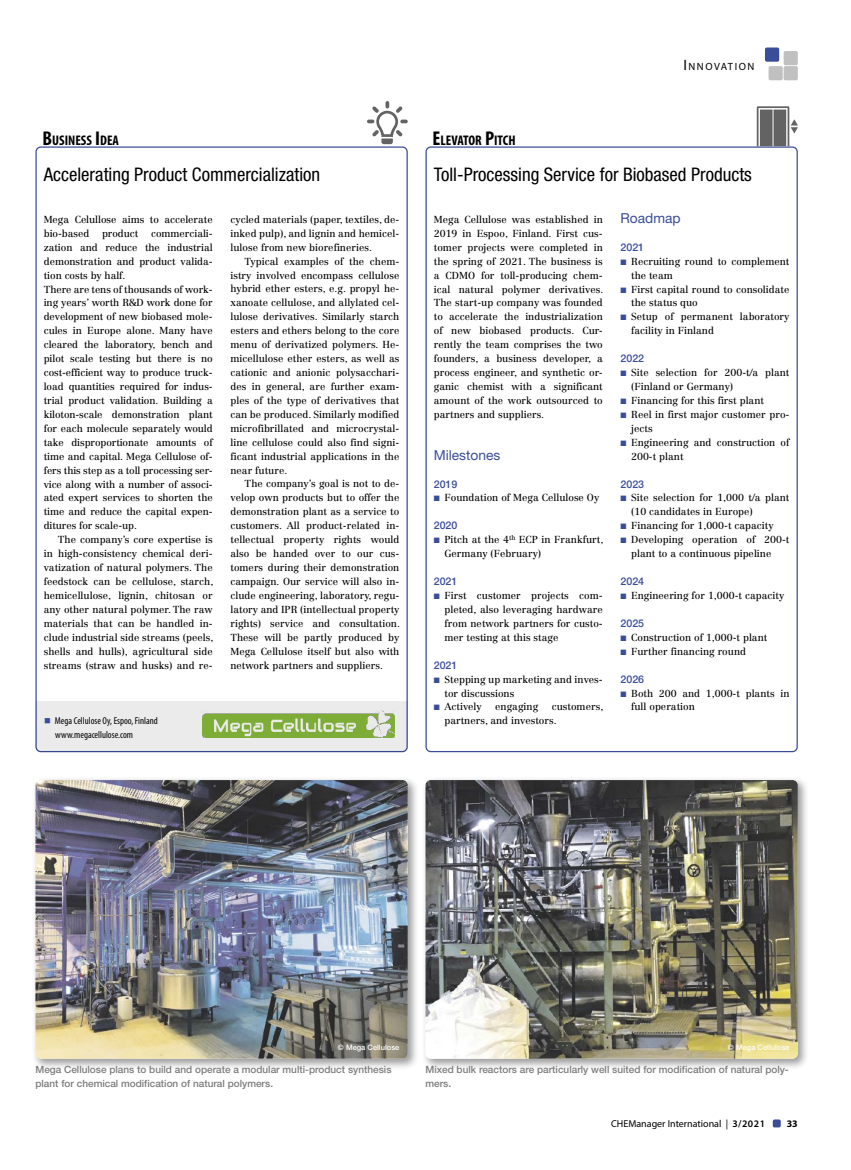
<style>
.page{position:relative;width:851px;height:1170px;background:#fff}
.page>*{position:absolute;margin:0;border:0;box-sizing:border-box;transform-origin:0 0}
.t1{font:condensed 18.75px "Helvetica Neue LT Std";color:#000}
.t2{font:700 condensed 14px "Myriad Pro";color:#000}
.t3{font:13.75px "Helvetica Neue LT Std";color:#3a4d98}
.t4{font:500 10.62px "Helvetica Neue LT Std";color:#3a4d98}
.t5{font:10.5px "Myriad Pro";letter-spacing:.145em;color:#000}
.t6{font:10px/13.9px "Centennial LT Std";color:#000}
.t7{font:500 10px/13.9px "Helvetica Neue LT Std";color:#7c7c7c}
.t8{font:condensed 10px/13.9px "Myriad Pro";color:#000}
.t9{font:10px "Myriad Pro";color:#000}
.t10{font:700 10px "Myriad Pro";color:#000}
.t11{font:500 7.5px "Helvetica Neue LT Std";color:#fff}
.s1{font-size:20px}
.s2{font-size:15px}
.s3{color:#3a4d98}
.s4{font-weight:600}
</style>
<div class="page">
<div style="left:37px;top:701px;width:370px;height:51px;background:#ebebeb"></div>
<img style="left:202px;top:710px;width:192px;height:27px">
<div style="left:31px;top:775px;width:388px;height:294px;background:#000;opacity:.4"></div>
<img style="left:35px;top:780px;width:372px;height:278px">
<div style="left:421px;top:775px;width:388px;height:294px;background:#000;opacity:.4"></div>
<img style="left:425px;top:780px;width:372px;height:278px">
<svg style="left:367px;top:101px;width:40px;height:43px"></svg>
<svg style="left:756px;top:106px;width:41px;height:40px"></svg>
<div style="left:772px;top:1119px;width:8px;height:8px;background:#3a4d98;border-radius:2px"></div>
<div style="left:764px;top:47px;width:15px;height:15px;background:#3a4d98;border-radius:2px"></div>
<div style="left:768px;top:66px;width:14px;height:14px;background:#c0c0c0;border-radius:2px"></div>
<div style="left:783px;top:51px;width:14px;height:14px;background:#c0c0c0;border-radius:2px"></div>
<div style="left:783px;top:66px;width:14px;height:14px;background:#c0c0c0;border-radius:2px"></div>
<h2 class="t2" style="left:43px;top:131px;width:78px"><span class="s1">B</span>USINESS <span class="s1">I</span> DEA</h2>
<h2 class="t2" style="left:432px;top:131px;width:85px"><span class="s1">E</span>LEVATOR <span class="s1">P</span>ITCH</h2>
<p class="t5" style="left:683px;top:60px;width:72px"><span class="s2">I</span>NNOVATION</p>
<h1 class="t1" style="left:44px;top:164px;width:278px">Accelerating Product Commercialization</h1>
<p class="t6" style="left:44px;top:212px;width:170px">Mega Celullose aims to accelerate bio-based</p>
<p class="t6" style="left:230px;top:212px;width:170px;text-align:justify">cycled materials (paper, textiles, de&shy;inked pulp), and lignin and hemicel&shy;lulose from new biorefineries.</p>
<p class="t6" style="left:230px;top:254px;width:170px;text-indent:14px">Typical examples of the chem&shy;istry involved encompass cellulose hybrid ether esters, e.g. propyl he&shy;xanoate cellulose, and allylated cel&shy;lulose derivatives. Similarly starch esters and ethers belong to the core menu of derivatized polymers. He&shy;micellulose ether esters, as well as cationic and anionic polysacchari&shy;des in general, are further exam&shy;ples of the type of derivatives that can be produced. Similarly modified microfibrillated and microcrystal&shy;line cellulose could also find signi&shy;ficant industrial applications in the near future.</p>
<p class="t6" style="left:230px;top:477px;width:171px;text-indent:14px">The company’s goal is not to de&shy;velop own products but to offer the demonstration plant as a service to customers. All product-related in&shy;tellectual property rights would also be handed over to our cus&shy;tomers during their demonstration campaign. Our service will also in&shy;clude engineering, laboratory, regu&shy;latory and IPR (intellectual property rights) service and consultation.<br>These will be partly produced by Mega Cellulose itself but also with network partners and suppliers.</p>
<p class="t6" style="left:44px;top:226px;width:170px;text-indent:107px">commerciali&shy;zation and reduce the industrial demonstration and product valida&shy;tion costs by half.<br>There are tens of thousands of work&shy;ing years’ worth R&amp;D work done for development of new biobased mole&shy;cules in Europe alone. Many have cleared the laboratory, bench and pilot scale testing but there is no cost-efficient way to produce truck&shy;load quantities required for indus&shy;trial product validation. Building a kiloton-scale demonstration plant for each molecule separately would take disproportionate amounts of time and capital. Mega Cellulose of&shy;fers this step as a toll processing ser&shy;vice along with a number of associ&shy;ated expert services to shorten the time and reduce the capital expen&shy;ditures for scale-up.</p>
<p class="t6" style="left:44px;top:532px;width:171px;text-align:justify;text-indent:14px">The company’s core expertise is in high-consistency chemical deri&shy;vatization of natural polymers. The feedstock can be cellulose, starch, hemicellulose, lignin, chitosan or any other natural polymer. The raw materials that can be handled in&shy;clude industrial side streams (peels, shells and hulls), agricultural side streams (straw and husks) and re-</p>
<p class="t6" style="left:102px;top:226px;width:38px">product</p>
<p class="t8" style="left:55px;top:714px;width:104px;text-indent:-11px"><span class="s3">■</span> Mega Cellulose Oy, Espoo, Finland www.megacellulose.com</p>
<h1 class="t1" style="left:434px;top:164px;width:319px">Toll-Processing Service for Biobased Products</h1>
<p class="t6" style="left:434px;top:212px;width:171px">Mega Cellulose was established in 2019 in Espoo, Finland. First cus&shy;tomer projects were completed in the spring of 2021. The business is a CDMO for toll-producing chem&shy;ical natural polymer derivatives.<br>The start-up company was founded to accelerate the industrialization of new biobased products. Cur&shy;rently the team comprises the two founders, a business developer, a process engineer, and synthetic or&shy;ganic chemist with a significant amount of the work outsourced to partners and suppliers.</p>
<h3 class="t3" style="left:434px;top:446px;width:68px">Milestones</h3>
<p class="t4" style="left:434px;top:477px;width:25px">2019</p>
<p class="t6" style="left:434px;top:491px;width:167px"><span class="s3">◾</span> Foundation of Mega Cellulose Oy</p>
<p class="t4" style="left:434px;top:519px;width:25px">2020</p>
<p class="t6" style="left:444px;top:533px;width:160px;text-indent:-11px"><span class="s3">◾</span> Pitch at the 4<sup>th</sup> ECP in Frankfurt,<br>Germany (February)</p>
<p class="t4" style="left:434px;top:575px;width:25px">2021</p>
<p class="t6" style="left:444px;top:588px;width:160px;text-indent:-11px"><span class="s3">◾</span> First customer projects com&shy;pleted, also leveraging hardware from network partners for custo&shy;mer testing at this stage</p>
<p class="t4" style="left:434px;top:658px;width:25px">2021</p>
<p class="t6" style="left:434px;top:672px;width:170px"><span class="s3">◾</span> Stepping up marketing and inves-</p>
<p class="t6" style="left:444px;top:686px;width:71px">tor discussions</p>
<p class="t6" style="left:434px;top:700px;width:49px"><span class="s3">◾</span> Actively</p>
<p class="t6" style="left:495px;top:700px;width:44px">engaging</p>
<h3 class="t3" style="left:620px;top:210px;width:62px">Roadmap</h3>
<p class="t4" style="left:620px;top:240px;width:25px">2021</p>
<p class="t6" style="left:620px;top:254px;width:170px"><span class="s3">◾</span> Recruiting round to complement</p>
<p class="t6" style="left:631px;top:268px;width:43px">the team</p>
<p class="t6" style="left:620px;top:282px;width:170px"><span class="s3">◾</span> First capital round to consolidate</p>
<p class="t6" style="left:631px;top:296px;width:68px">the status quo</p>
<p class="t6" style="left:620px;top:310px;width:170px"><span class="s3">◾</span> Setup of permanent laboratory</p>
<p class="t6" style="left:631px;top:324px;width:84px">facility in Finland</p>
<p class="t4" style="left:620px;top:352px;width:25px">2022</p>
<p class="t6" style="left:620px;top:365px;width:170px"><span class="s3">◾</span> Site selection for 200-t/a plant</p>
<p class="t6" style="left:631px;top:379px;width:104px">(Finland or Germany)</p>
<p class="t6" style="left:620px;top:393px;width:145px"><span class="s3">◾</span> Financing for this first plant</p>
<p class="t6" style="left:620px;top:407px;width:170px"><span class="s3">◾</span> Reel in first major customer pro-</p>
<p class="t6" style="left:631px;top:421px;width:23px">jects</p>
<p class="t6" style="left:620px;top:435px;width:170px"><span class="s3">◾</span> Engineering and construction of</p>
<p class="t6" style="left:631px;top:449px;width:54px">200-t plant</p>
<p class="t4" style="left:620px;top:477px;width:25px">2023</p>
<p class="t6" style="left:620px;top:491px;width:170px"><span class="s3">◾</span> Site selection for 1,000 t/a plant</p>
<p class="t6" style="left:631px;top:505px;width:123px">(10 candidates in Europe)</p>
<p class="t6" style="left:620px;top:519px;width:155px"><span class="s3">◾</span> Financing for 1,000-t capacity</p>
<p class="t6" style="left:620px;top:533px;width:170px"><span class="s3">◾</span> Developing operation of 200-t</p>
<p class="t6" style="left:631px;top:546px;width:142px">plant to a continuous pipeline</p>
<p class="t4" style="left:620px;top:575px;width:25px">2024</p>
<p class="t6" style="left:620px;top:588px;width:165px"><span class="s3">◾</span> Engineering for 1,000-t capacity</p>
<p class="t4" style="left:620px;top:616px;width:25px">2025</p>
<p class="t6" style="left:620px;top:630px;width:148px"><span class="s3">◾</span> Construction of 1,000-t plant <span class="s3">◾</span> Further financing round</p>
<p class="t4" style="left:620px;top:672px;width:25px">2026</p>
<p class="t6" style="left:631px;top:686px;width:160px;text-indent:-11px"><span class="s3">◾</span> Both 200 and 1,000-t plants in full operation</p>
<p class="t6" style="left:444px;top:700px;width:160px;text-indent:107px">customers, partners, and investors.</p>
<p class="t11" style="left:338px;top:1042px;width:63px">© Mega Cellulose</p>
<p class="t11" style="left:727px;top:1042px;width:63px">© Mega Cellulose</p>
<p class="t7" style="left:35px;top:1061px;width:357px">Mega Cellulose plans to build and operate a modular multi-product synthesis plant for chemical modification of natural polymers.</p>
<p class="t7" style="left:425px;top:1061px;width:365px">Mixed bulk reactors are particularly well suited for modification of natural poly&shy;mers.</p>
<p class="t9" style="left:611px;top:1117px;width:155px">CHEManager International | <span class="s4">3/2021</span></p>
<p class="t10" style="left:786px;top:1117px;width:13px">33</p>
</div>
